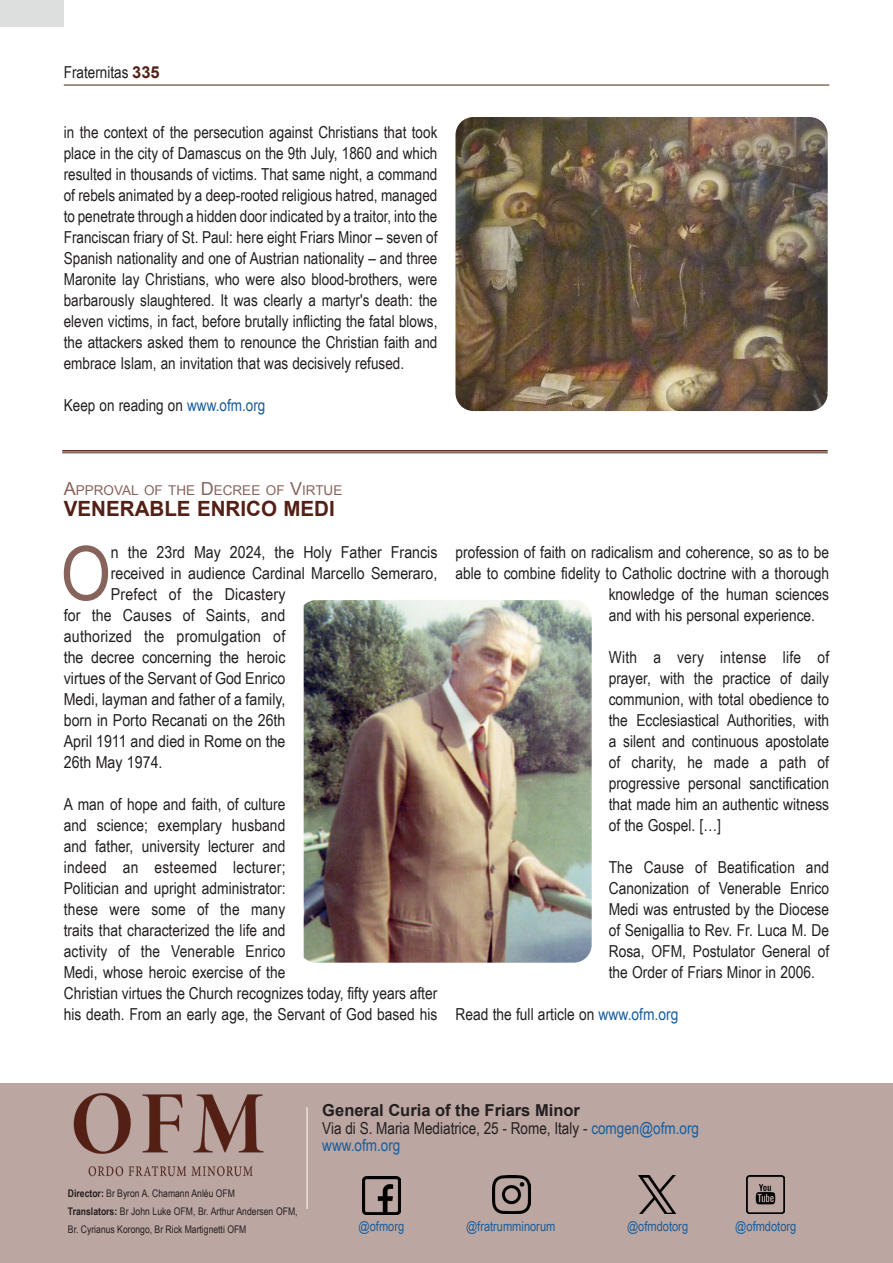
<style>
.page{position:relative;width:893px;height:1263px;background:#fff}
.page>*{position:absolute;margin:0;border:0;box-sizing:border-box;transform-origin:0 0}
.Titolo{font:75.15px "Arial Narrow";color:#87635b;scale:1.05 1}
.Titolo-2{font:700 21px "Arial";color:#542015}
.Titolo-3{font:16.5px/21px "Arial Narrow";color:#231f20;text-align:justify}
.Titolo-4{font:16.5px "Arial Narrow";color:#231f20;scale:1.05 1}
.t1{font:700 16.5px "Arial";color:#231f20}
.t2{font:13.5px "Arial Narrow";color:#175d9e}
.Titolo_piccolo{font:13.5px "Arial";color:#87635b}
.t3{font:10.5px/18px "Arial Narrow";color:#231f20}
.s1{font-family:"Arial";font-weight:700;color:#542015}
.s2{color:#175d9e}
.s3{font-size:18px}
.s4{font-weight:700}
</style>
<div class="page">
<hr style="left:64px;top:85px;width:765px;height:1px;background:#542015">
<div style="left:0;top:0;width:64px;height:27px;background:#dddede"></div>
<div style="left:0;top:1083px;width:893px;height:180px;background:#bba6a1"></div>
<img style="left:362px;top:1176px;width:39px;height:39px">
<img style="left:492px;top:1175px;width:39px;height:39px">
<img style="left:747px;top:1175px;width:38px;height:39px">
<hr style="left:307px;top:1107px;width:1px;height:102px;background:#fff">
<img style="left:73px;top:1093px;width:191px;height:84px">
<img style="left:639px;top:1175px;width:38px;height:39px">
<img style="left:455px;top:117px;width:373px;height:294px">
<hr style="left:62px;top:450px;width:766px;height:2px;background:#542015">
<hr style="left:62px;top:452px;width:766px;height:1px;background:#542015">
<img style="left:304px;top:600px;width:288px;height:363px">
<p class="Titolo-3" style="left:64px;top:61px;width:97px">Fraternitas <span class="s1">335</span></p>
<p class="Titolo-3" style="left:64px;top:121px;width:375px">in the context of the persecution against Christians that took place in the city of Damascus on the 9th July, 1860 and which resulted in thousands of victims. That same night, a command of rebels animated by a deep-rooted religious hatred, managed to penetrate through a hidden door indicated by a traitor, into the Franciscan friary of St. Paul: here eight Friars Minor – seven of Spanish nationality and one of Austrian nationality – and three Maronite lay Christians, who were also blood-brothers, were barbarously slaughtered. It was clearly a martyr's death: the eleven victims, in fact, before brutally inflicting the fatal blows, the attackers asked them to renounce the Christian faith and embrace Islam, an invitation that was decisively refused.</p>
<p class="Titolo-3" style="left:64px;top:394px;width:203px">Keep on reading on <span class="s2">www.ofm.org</span></p>
<p class="Titolo_piccolo" style="left:64px;top:481px;width:280px"><span class="s3">A</span>PPROVAL OF THE <span class="s3">D</span>ECREE OF <span class="s3">V</span>IRTUE</p>
<p class="Titolo-2" style="left:64px;top:495px;width:272px">VENERABLE ENRICO MEDI</p>
<p class="Titolo" style="left:61px;top:518px;width:49px">O</p>
<p class="Titolo-4" style="left:111px;top:540px;width:313px">n the 23rd May 2024, the Holy Father Francis</p>
<p class="Titolo-4" style="left:111px;top:561px;width:313px">received in audience Cardinal Marcello Semeraro,</p>
<p class="Titolo-4" style="left:111px;top:582px;width:168px">Prefect of the Dicastery</p>
<p class="Titolo-4" style="left:64px;top:603px;width:212px">for the Causes of Saints, and</p>
<p class="Titolo-4" style="left:64px;top:624px;width:212px">authorized the promulgation of</p>
<p class="Titolo-4" style="left:64px;top:645px;width:213px">the decree concerning the heroic</p>
<p class="Titolo-4" style="left:64px;top:666px;width:213px">virtues of the Servant of God Enrico</p>
<p class="Titolo-4" style="left:64px;top:687px;width:213px">Medi, layman and father of a family,</p>
<p class="Titolo-4" style="left:64px;top:708px;width:213px">born in Porto Recanati on the 26th</p>
<p class="Titolo-4" style="left:64px;top:729px;width:213px">April 1911 and died in Rome on the</p>
<p class="Titolo-4" style="left:64px;top:750px;width:96px">26th May 1974.</p>
<p class="Titolo-3" style="left:64px;top:793px;width:375px;text-align:left">A man of hope and faith, of culture<br>and science; exemplary husband<br>and father, university lecturer and<br>indeed an esteemed lecturer;<br>Politician and upright administrator:<br>these were some of the many<br>traits that characterized the life and<br>activity of the Venerable Enrico<br>Medi, whose heroic exercise of the<br>Christian virtues the Church recognizes today, fifty years after his death. From an early age, the Servant of God based his</p>
<p class="Titolo-3" style="left:455px;top:541px;width:375px">profession of faith on radicalism and coherence, so as to be</p>
<p class="Titolo-3" style="left:455px;top:562px;width:375px">able to combine fidelity to Catholic doctrine with a thorough</p>
<p class="Titolo-3" style="left:609px;top:583px;width:222px">knowledge of the human sciences</p>
<p class="Titolo-3" style="left:609px;top:604px;width:208px">and with his personal experience.</p>
<p class="Titolo-3" style="left:609px;top:646px;width:222px">With a very intense life of prayer, with the practice of daily communion, with total obedience to the Ecclesiastical Authorities, with a silent and continuous apostolate of charity, he made a path of progressive personal sanctification that made him an authentic witness of the Gospel. […]</p>
<p class="Titolo-3" style="left:609px;top:856px;width:222px">The Cause of Beatification and Canonization of Venerable Enrico Medi was entrusted by the Diocese of Senigallia to Rev. Fr. Luca M. De Rosa, OFM, Postulator General of the Order of Friars Minor in 2006.</p>
<p class="Titolo-3" style="left:455px;top:1003px;width:224px">Read the full article on <span class="s2">www.ofm.org</span></p>
<p class="t3" style="left:68px;top:1184px;width:231px"><span class="s4">Director:</span> Br Byron A. Chamann Anléu OFM<br><span class="s4">Translators:</span> Br John Luke OFM, Br. Arthur Andersen OFM,<br>Br. Cyrianus Korongo, Br Rick Martignetti OFM</p>
<p class="t1" style="left:322px;top:1099px;width:259px">General Curia of the Friars Minor</p>
<p class="Titolo-3" style="left:322px;top:1119px;width:378px;line-height:16.5px">Via di S. Maria Mediatrice, 25 - Rome, Italy - <span class="s2">comgen@ofm.org www.ofm.org</span></p>
<p class="t2" style="left:359px;top:1216px;width:47px">@ofmorg</p>
<p class="t2" style="left:466px;top:1216px;width:91px">@fratrumminorum</p>
<p class="t2" style="left:735px;top:1216px;width:63px">@ofmdotorg</p>
<p class="t2" style="left:627px;top:1216px;width:63px">@ofmdotorg</p>
</div>
